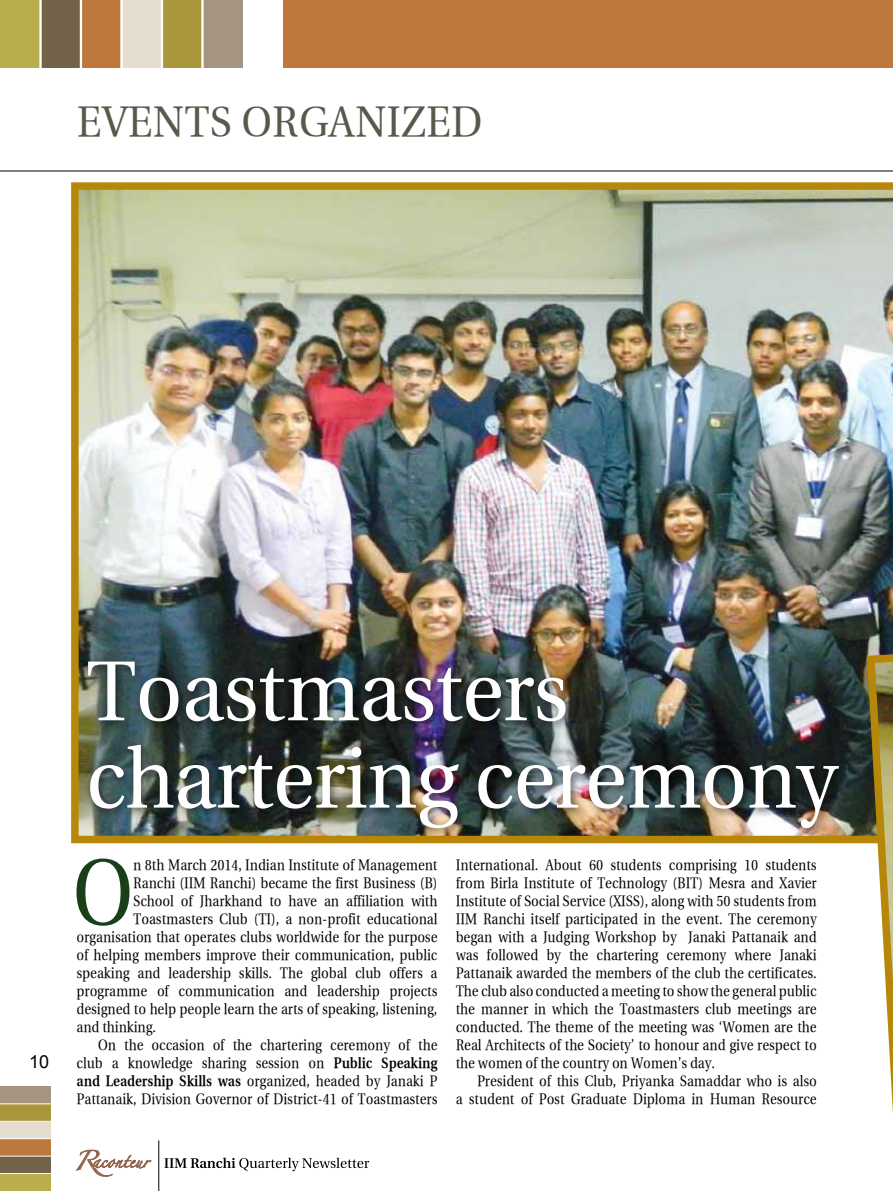
<style>
.page{position:relative;width:893px;height:1191px;background:#fff}
.page>*{position:absolute;margin:0;border:0;box-sizing:border-box;transform-origin:0 0}
.t1{font:93px "Utopia";color:#1a3f18;scale:.9 1}
.t2{font:84.9px/87.3px "Utopia";letter-spacing:-.02em;color:#fff}
.t3{font:42px "Utopia";color:#5a584b}
.t4{font:18px "Arial";color:#000}
.t5{font:15px/18px "Utopia";color:#000;text-align:justify;scale:.9 1}
.s1{font-weight:700}
</style>
<div class="page">
<div style="left:283px;top:0;width:610px;height:68px;background:#be783b"></div>
<div style="left:0;top:0;width:41px;height:68px;background:#b9ae4c"></div>
<div style="left:41px;top:0;width:40px;height:68px;background:#73624a"></div>
<div style="left:81px;top:0;width:41px;height:68px;background:#be783b"></div>
<div style="left:122px;top:0;width:40px;height:68px;background:#e5dece"></div>
<div style="left:162px;top:0;width:40px;height:68px;background:#aa973b"></div>
<div style="left:202px;top:0;width:41px;height:68px;background:#a49481"></div>
<hr style="left:39px;top:0;width:3px;height:68px;background:#fffffe">
<hr style="left:80px;top:0;width:2px;height:68px;background:#fffffe">
<hr style="left:120px;top:0;width:3px;height:68px;background:#fffffe">
<hr style="left:161px;top:0;width:2px;height:68px;background:#fffffe">
<hr style="left:201px;top:0;width:3px;height:68px;background:#fffffe">
<hr style="left:0;top:171px;width:893px;height:1px;background:#000">
<img style="left:71px;top:182px;width:822px;height:661px">
<div style="left:83px;top:656px;width:766px;height:182px;background:#000;opacity:.6"></div>
<img style="left:863px;top:607px;width:30px;height:507px">
<div style="left:0;top:1173px;width:51px;height:18px;background:#b9ae4c"></div>
<div style="left:0;top:1156px;width:51px;height:17px;background:#73624a"></div>
<div style="left:0;top:1138px;width:51px;height:18px;background:#be783b"></div>
<div style="left:0;top:1121px;width:51px;height:17px;background:#e5dece"></div>
<div style="left:0;top:1103px;width:51px;height:18px;background:#aa973b"></div>
<div style="left:0;top:1086px;width:51px;height:17px;background:#a49481"></div>
<hr style="left:0;top:1172px;width:51px;height:2px;background:#fffffe">
<hr style="left:0;top:1155px;width:51px;height:1px;background:#fffffe">
<hr style="left:0;top:1138px;width:51px;height:1px;background:#fffffe">
<hr style="left:0;top:1120px;width:51px;height:2px;background:#fffffe">
<hr style="left:0;top:1103px;width:51px;height:1px;background:#fffffe">
<svg style="left:164px;top:1157px;width:205px;height:14px"></svg>
<hr style="left:158px;top:1140px;width:1px;height:51px;background:#000">
<svg style="left:76px;top:1149px;width:76px;height:28px"></svg>
<h3 class="t3" style="left:77px;top:99px;width:52px">Events</h3>
<h3 class="t3" style="left:241px;top:99px;width:27px">organi</h3>
<h3 class="t3" style="left:401px;top:99px;width:53px">zed</h3>
<p class="t4" style="left:29px;top:1050px;width:22px">10</p>
<h2 class="t2" style="left:85px;top:649px;width:753px">Toastmasters chartering ceremony</h2>
<h1 class="t1" style="left:71px;top:841px;width:71px">O</h1>
<p class="t5" style="left:133px;top:856px;width:339px">n 8th March 2014, Indian Institute of Management</p>
<p class="t5" style="left:133px;top:874px;width:339px">Ranchi (IIM Ranchi) became the first Business (B)</p>
<p class="t5" style="left:133px;top:892px;width:339px">School of Jharkhand to have an affiliation with</p>
<p class="t5" style="left:133px;top:910px;width:339px">Toastmasters Club (TI), a non-profit educational</p>
<p class="t5" style="left:77px;top:928px;width:403px">organisation that operates clubs worldwide for the purpose</p>
<p class="t5" style="left:77px;top:946px;width:403px">of helping members improve their communication, public</p>
<p class="t5" style="left:77px;top:964px;width:403px">speaking and leadership skills. The global club offers a</p>
<p class="t5" style="left:77px;top:982px;width:403px">programme of communication and leadership projects</p>
<p class="t5" style="left:77px;top:1000px;width:402px">designed to help people learn the arts of speaking, listening,</p>
<p class="t5" style="left:77px;top:1018px;width:90px">and thinking.</p>
<p class="t5" style="left:98px;top:1036px;width:379px">On the occasion of the chartering ceremony of the</p>
<p class="t5" style="left:77px;top:1054px;width:403px">club a knowledge sharing session on <span class="s1">Public Speaking</span></p>
<p class="t5" style="left:77px;top:1072px;width:402px"><span class="s1">and Leadership Skills was</span> organized, headed by Janaki P</p>
<p class="t5" style="left:77px;top:1090px;width:403px">Pattanaik, Division Governor of District-41 of Toastmasters</p>
<p class="t5" style="left:456px;top:856px;width:403px">International. About 60 students comprising 10 students from Birla Institute of Technology (BIT) Mesra and Xavier Institute of Social Service (XISS), along with 50 students from IIM Ranchi itself participated in the event. The ceremony began with a Judging Workshop by Janaki Pattanaik and was followed by the chartering ceremony where Janaki Pattanaik awarded the members of the club the certificates.<br>The club also conducted a meeting to show the general public the manner in which the Toastmasters club meetings are conducted. The theme of the meeting was ‘Women are the Real Architects of the Society’ to honour and give respect to the women of the country on Women’s day.</p>
<p class="t5" style="left:456px;top:1072px;width:402px;text-align:right">President of this Club, Priyanka Samaddar who is also<br>a student of Post Graduate Diploma in Human Resource</p>
</div>
